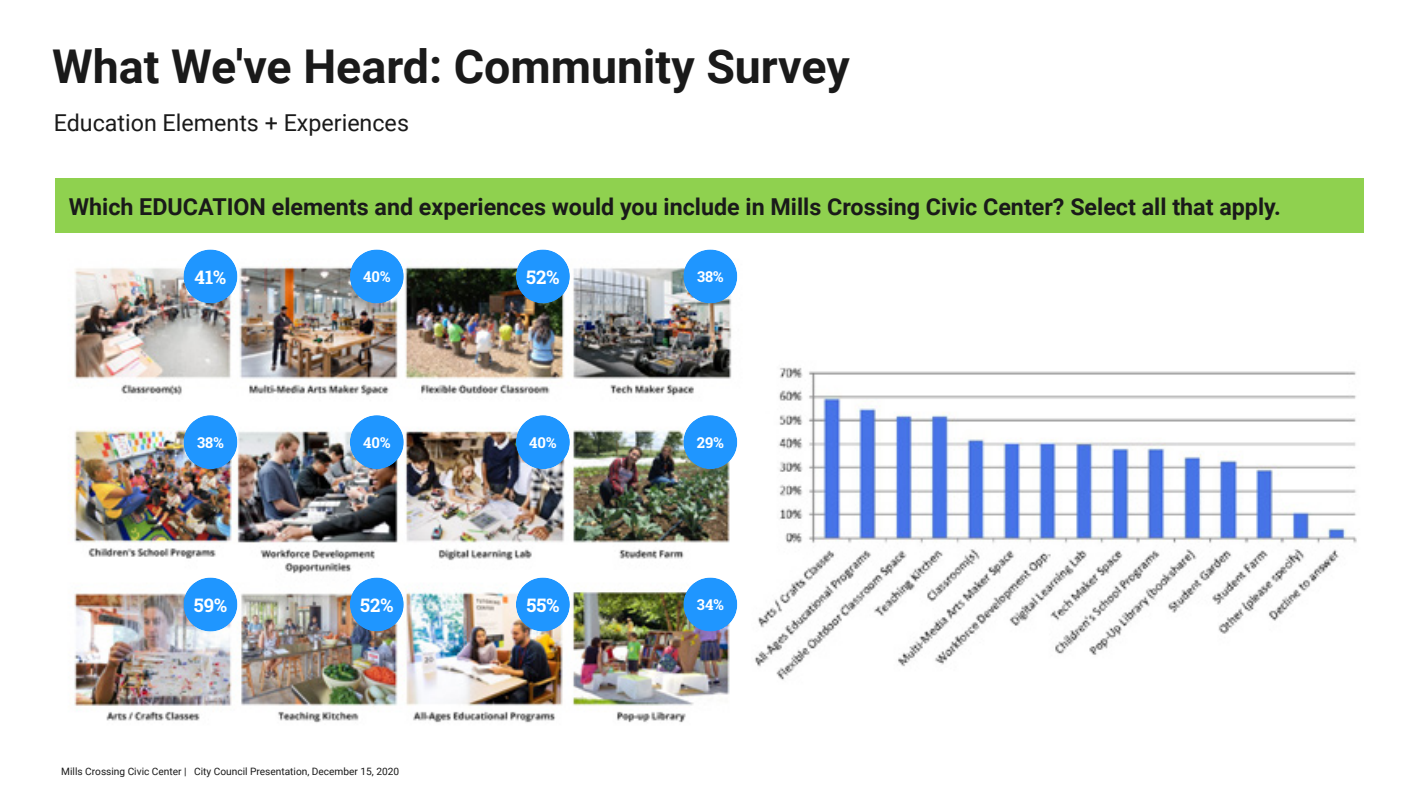
<style>
.page{position:relative;width:1420px;height:797px;background:#fff}
.page>*{position:absolute;margin:0;border:0;box-sizing:border-box;transform-origin:0 0}
.t1{font:700 46.57px "Roboto";color:#1a1a1a}
.t2{font:700 23.18px "Roboto";color:#1a1a1a}
.t3{font:23.18px "Roboto";color:#1a1a1a}
.t4{font:700 18.68px "Roboto Slab";color:#fff}
.t5{font:700 14.85px "Roboto Slab";color:#fff}
.t6{font:10.12px "Roboto";color:#1a1a1a}
</style>
<div class="page">
<div style="left:56px;top:178px;width:1307px;height:55px;background:#8fd14f"></div>
<img style="left:73px;top:261px;width:665px;height:462px">
<img style="left:754px;top:367px;width:603px;height:313px">
<svg style="left:183px;top:249px;width:54px;height:54px;background:#4ca6f7"></svg>
<svg style="left:350px;top:249px;width:54px;height:54px;background:#4ba7f9"></svg>
<svg style="left:516px;top:249px;width:54px;height:54px;background:#449fef"></svg>
<svg style="left:683px;top:249px;width:54px;height:54px;background:#4ca8f9"></svg>
<svg style="left:183px;top:415px;width:54px;height:54px;background:#49a5f6"></svg>
<svg style="left:350px;top:415px;width:54px;height:54px;background:#49a5f6"></svg>
<svg style="left:516px;top:415px;width:54px;height:54px;background:#49a6f8"></svg>
<svg style="left:683px;top:415px;width:54px;height:54px;background:#48a5f4"></svg>
<svg style="left:183px;top:577px;width:54px;height:54px;background:#4ca8fa"></svg>
<svg style="left:350px;top:577px;width:54px;height:54px;background:#49a4f4"></svg>
<svg style="left:516px;top:577px;width:54px;height:54px;background:#4da7f7"></svg>
<svg style="left:683px;top:577px;width:54px;height:54px;background:#48a5f4"></svg>
<p class="t1" style="left:52px;top:34px;width:799px">What We've Heard: Community Survey</p>
<p class="t3" style="left:54px;top:106px;width:357px">Education Elements + Experiences</p>
<p class="t2" style="left:69px;top:190px;width:1213px">Which EDUCATION elements and experiences would you include in Mills Crossing Civic Center? Select all that apply.</p>
<p class="t4" style="left:195px;top:264px;width:33px">41%</p>
<p class="t5" style="left:363px;top:267px;width:29px">40%</p>
<p class="t4" style="left:526px;top:264px;width:35px">52%</p>
<p class="t5" style="left:697px;top:267px;width:28px">38%</p>
<p class="t5" style="left:197px;top:432px;width:28px">38%</p>
<p class="t5" style="left:363px;top:432px;width:29px">40%</p>
<p class="t5" style="left:529px;top:432px;width:29px">40%</p>
<p class="t5" style="left:697px;top:432px;width:28px">29%</p>
<p class="t4" style="left:194px;top:592px;width:35px">59%</p>
<p class="t4" style="left:360px;top:592px;width:35px">52%</p>
<p class="t4" style="left:526px;top:592px;width:34px">55%</p>
<p class="t5" style="left:697px;top:595px;width:28px">34%</p>
<p class="t6" style="left:61px;top:763px;width:339px">Mills Crossing Civic Center | City Council Presentation, December 15, 2020</p>
</div>
